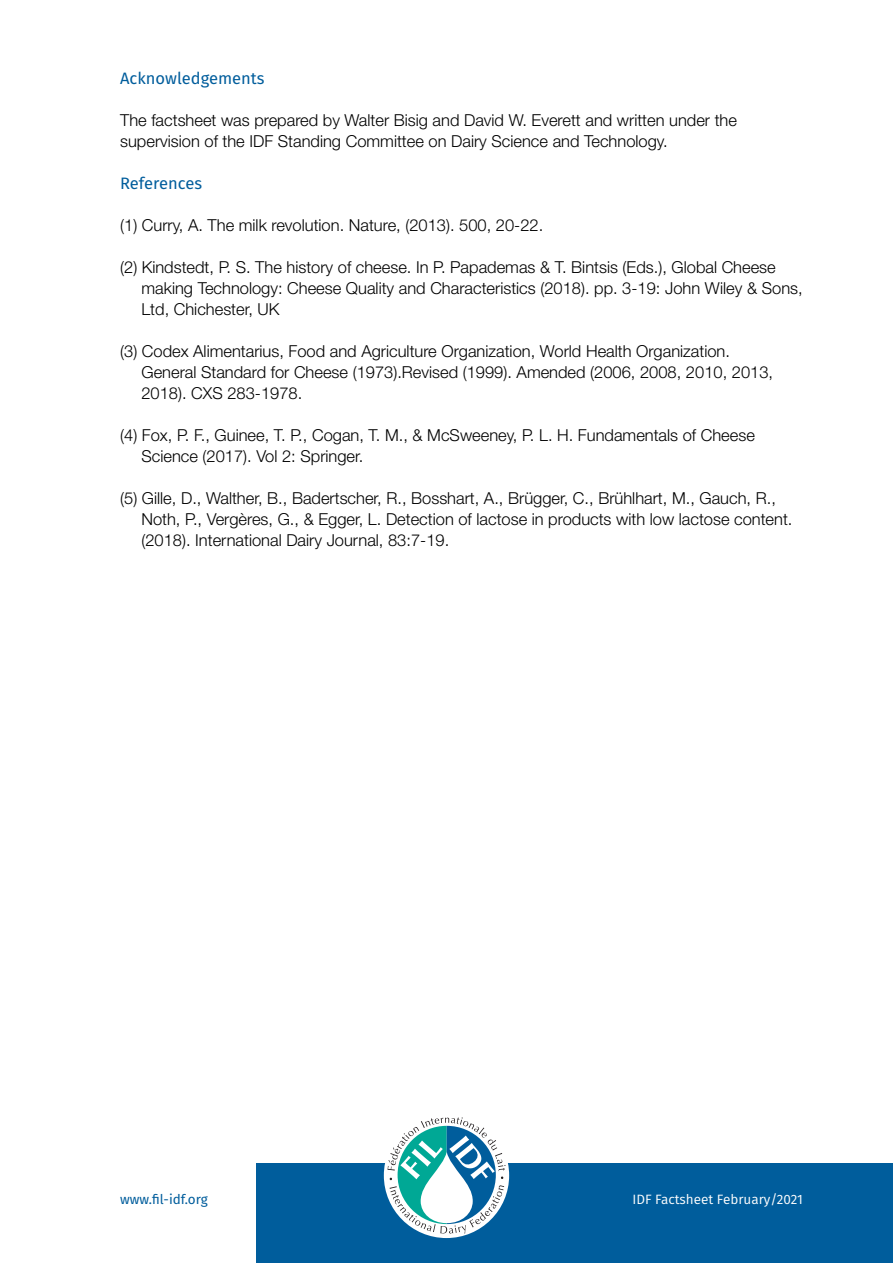
<style>
.page{position:relative;width:893px;height:1263px;background:#fff}
.page>*{position:absolute;margin:0;border:0;box-sizing:border-box;transform-origin:0 0}
.Paragraph_Style_2{font:300 16.5px/21px "Helvetica Neue";color:#000}
.Paragraph_Style_2-2{font:16.5px "Fira Sans";color:#005d9c}
.t1{font:13.5px "Fira Sans";color:#fff}
.t2{font:13.5px "Fira Sans";color:#005d9c}
</style>
<div class="page">
<div style="left:256px;top:1163px;width:637px;height:100px;background:#005d9c"></div>
<div style="left:384px;top:1113px;width:125px;height:125px;background:#fff;border-radius:50%"></div>
<svg style="left:387px;top:1117px;width:118px;height:117px"></svg>
<p class="Paragraph_Style_2-2" style="left:120px;top:66px;width:146px">Acknowledgements</p>
<p class="Paragraph_Style_2" style="left:120px;top:109px;width:618px">The factsheet was prepared by Walter Bisig and David W. Everett and written under the</p>
<p class="Paragraph_Style_2" style="left:120px;top:130px;width:549px">supervision of the IDF Standing Committee on Dairy Science and Technology.</p>
<p class="Paragraph_Style_2-2" style="left:120px;top:171px;width:83px">References</p>
<p class="Paragraph_Style_2" style="left:120px;top:214px;width:425px">(1) Curry, A. The milk revolution. Nature, (2013). 500, 20-22.</p>
<p class="Paragraph_Style_2" style="left:120px;top:256px;width:657px">(2) Kindstedt, P. S. The history of cheese. In P. Papademas &amp; T. Bintsis (Eds.), Global Cheese</p>
<p class="Paragraph_Style_2" style="left:141px;top:277px;width:663px">making Technology: Cheese Quality and Characteristics (2018). pp. 3-19: John Wiley &amp; Sons,<br>Ltd, Chichester, UK</p>
<p class="Paragraph_Style_2" style="left:120px;top:340px;width:611px">(3) Codex Alimentarius, Food and Agriculture Organization, World Health Organization.</p>
<p class="Paragraph_Style_2" style="left:141px;top:361px;width:633px">General Standard for Cheese (1973).Revised (1999). Amended (2006, 2008, 2010, 2013,<br>2018). CXS 283-1978.</p>
<p class="Paragraph_Style_2" style="left:120px;top:424px;width:636px">(4) Fox, P. F., Guinee, T. P., Cogan, T. M., &amp; McSweeney, P. L. H. Fundamentals of Cheese</p>
<p class="Paragraph_Style_2" style="left:141px;top:445px;width:223px">Science (2017). Vol 2: Springer.</p>
<p class="Paragraph_Style_2" style="left:120px;top:487px;width:657px">(5) Gille, D., Walther, B., Badertscher, R., Bosshart, A., Brügger, C., Brühlhart, M., Gauch, R.,</p>
<p class="Paragraph_Style_2" style="left:141px;top:508px;width:653px">Noth, P., Vergères, G., &amp; Egger, L. Detection of lactose in products with low lactose content. (2018). International Dairy Journal, 83:7-19.</p>
<p class="t2" style="left:120px;top:1189px;width:89px">www.fil-idf.org</p>
<p class="t1" style="left:632px;top:1189px;width:172px">IDF Factsheet February/2021</p>
</div>
